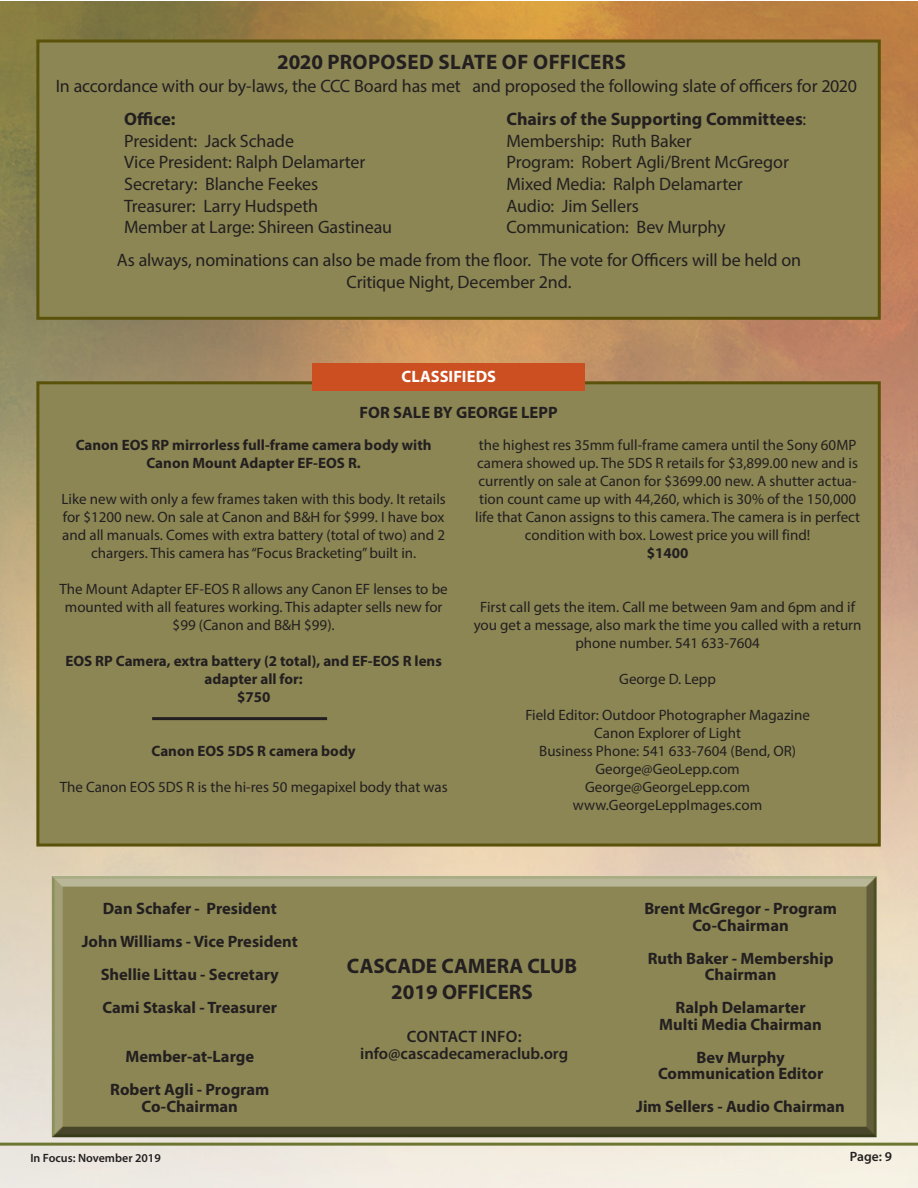
<style>
.page{position:relative;width:918px;height:1188px;background:#fff}
.page>*{position:absolute;margin:0;border:0;box-sizing:border-box;transform-origin:0 0}
.t1{font:700 21px "Myriad Pro";color:#231f20}
.t2{font:18px/21.6px "Myriad Pro";letter-spacing:-.01em;color:#231f20;text-align:center}
.t3{font:700 18px "Myriad Pro";color:#231f20}
.t4{font:700 16.5px "Myriad Pro";color:#231f20}
.t5{font:600 16.5px "Myriad Pro";color:#231f20}
.t6{font:600 16.5px "Myriad Pro";letter-spacing:.02em;color:#231f20}
.t7{font:700 16.5px "Myriad Pro";letter-spacing:.005em;color:#fff}
.t8{font:15px/18px "Myriad Pro";color:#231f20;text-align:center}
.t9{font:700 15px/18px "Myriad Pro";color:#231f20;text-align:center}
.t10{font:600 13.5px "Myriad Pro";color:#231f20}
.t11{font:600 12px "Myriad Pro";color:#231f20}
.s1{font-weight:400}
</style>
<div class="page">
<img style="left:0;top:1px;width:918px;height:1187px">
<hr style="left:0;top:1143px;width:918px;height:3px;background:#6d7630">
<div style="left:36px;top:40px;width:845px;height:280px;background:#8b8653;border:3px solid #5a520a"></div>
<div style="left:36px;top:381px;width:845px;height:466px;background:#8b8653;border:3px solid #5a520a"></div>
<div style="left:50px;top:874px;width:828px;height:263px;background:#231f20;opacity:.75"></div>
<div style="left:313px;top:363px;width:272px;height:28px;background:#cc4f22"></div>
<hr style="left:152px;top:717px;width:175px;height:3px;background:#231f20">
<p class="t1" style="left:277px;top:49px;width:350px">2020 PROPOSED SLATE OF OFFICERS</p>
<p class="t2" style="left:56px;top:74px;width:803px">In accordance with our by-laws, the CCC Board has met and proposed the following slate of officers for 2020</p>
<p class="t3" style="left:124px;top:107px;width:53px">Office:</p>
<p class="t2" style="left:124px;top:130px;width:171px">President: Jack Schade</p>
<p class="t2" style="left:124px;top:151px;width:243px">Vice President: Ralph Delamarter</p>
<p class="t2" style="left:124px;top:173px;width:195px">Secretary: Blanche Feekes</p>
<p class="t2" style="left:124px;top:195px;width:195px">Treasurer: Larry Hudspeth</p>
<p class="t2" style="left:124px;top:216px;width:269px">Member at Large: Shireen Gastineau</p>
<p class="t3" style="left:507px;top:107px;width:301px">Chairs of the Supporting Committees<span class="s1">:</span></p>
<p class="t2" style="left:507px;top:130px;width:187px">Membership: Ruth Baker</p>
<p class="t2" style="left:507px;top:151px;width:284px">Program: Robert Agli/Brent McGregor</p>
<p class="t2" style="left:507px;top:173px;width:238px">Mixed Media: Ralph Delamarter</p>
<p class="t2" style="left:507px;top:195px;width:134px">Audio: Jim Sellers</p>
<p class="t2" style="left:507px;top:216px;width:221px">Communication: Bev Murphy</p>
<p class="t2" style="left:117px;top:249px;width:686px">As always, nominations can also be made from the floor. The vote for Officers will be held on<br>Critique Night, December 2nd.</p>
<p class="t7" style="left:402px;top:366px;width:96px">CLASSIFIEDS</p>
<p class="t4" style="left:360px;top:401px;width:200px">FOR SALE BY GEORGE LEPP</p>
<p class="t9" style="left:76px;top:435px;width:357px">Canon EOS RP mirrorless full-frame camera body with<br>Canon Mount Adapter EF-EOS R.</p>
<p class="t8" style="left:62px;top:489px;width:386px">Like new with only a few frames taken with this body. It retails for $1200 new. On sale at Canon and B&amp;H for $999. I have box and all manuals. Comes with extra battery (total of two) and 2 chargers. This camera has “Focus Bracketing” built in.</p>
<p class="t8" style="left:60px;top:579px;width:390px">The Mount Adapter EF-EOS R allows any Canon EF lenses to be mounted with all features working. This adapter sells new for $99 (Canon and B&amp;H $99).</p>
<p class="t9" style="left:65px;top:651px;width:378px">EOS RP Camera, extra battery (2 total), and EF-EOS R lens adapter all for:</p>
<p class="t9" style="left:237px;top:687px;width:35px">$750</p>
<p class="t9" style="left:152px;top:741px;width:206px">Canon EOS 5DS R camera body</p>
<p class="t8" style="left:60px;top:777px;width:389px">The Canon EOS 5DS R is the hi-res 50 megapixel body that was</p>
<p class="t8" style="left:475px;top:435px;width:386px">the highest res 35mm full-frame camera until the Sony 60MP camera showed up. The 5DS R retails for $3,899.00 new and is currently on sale at Canon for $3699.00 new. A shutter actua&shy;tion count came up with 44,260, which is 30% of the 150,000 life that Canon assigns to this camera. The camera is in perfect condition with box. Lowest price you will find!</p>
<p class="t9" style="left:647px;top:543px;width:43px">$1400</p>
<p class="t8" style="left:474px;top:597px;width:389px">First call gets the item. Call me between 9am and 6pm and if you get a message, also mark the time you called with a return phone number. 541 633-7604</p>
<p class="t8" style="left:619px;top:669px;width:98px">George D. Lepp</p>
<p class="t8" style="left:525px;top:705px;width:286px">Field Editor: Outdoor Photographer Magazine</p>
<p class="t8" style="left:594px;top:723px;width:148px">Canon Explorer of Light</p>
<p class="t8" style="left:539px;top:741px;width:258px">Business Phone: 541 633-7604 (Bend, OR)</p>
<p class="t8" style="left:595px;top:759px;width:146px">George@GeoLepp.com</p>
<p class="t8" style="left:585px;top:777px;width:167px">George@GeorgeLepp.com</p>
<p class="t8" style="left:573px;top:795px;width:191px">www.GeorgeLeppImages.com</p>
<p class="t4" style="left:103px;top:897px;width:175px">Dan Schafer - President</p>
<p class="t4" style="left:82px;top:930px;width:218px">John Williams - Vice President</p>
<p class="t4" style="left:101px;top:963px;width:180px">Shellie Littau - Secretary</p>
<p class="t4" style="left:103px;top:996px;width:176px">Cami Staskal - Treasurer</p>
<p class="t4" style="left:125px;top:1046px;width:130px">Member-at-Large</p>
<p class="t4" style="left:110px;top:1079px;width:161px">Robert Agli - Program</p>
<p class="t4" style="left:142px;top:1095px;width:98px">Co-Chairman</p>
<p class="t1" style="left:347px;top:953px;width:232px">CASCADE CAMERA CLUB</p>
<p class="t1" style="left:391px;top:978px;width:143px">2019 OFFICERS</p>
<p class="t6" style="left:407px;top:1026px;width:116px">CONTACT INFO:</p>
<p class="t5" style="left:360px;top:1043px;width:210px">info@cascadecameraclub.org</p>
<p class="t4" style="left:644px;top:898px;width:194px">Brent McGregor - Program</p>
<p class="t4" style="left:692px;top:915px;width:98px">Co-Chairman</p>
<p class="t4" style="left:648px;top:948px;width:187px">Ruth Baker - Membership</p>
<p class="t4" style="left:705px;top:964px;width:73px">Chairman</p>
<p class="t4" style="left:676px;top:997px;width:131px">Ralph Delamarter</p>
<p class="t4" style="left:659px;top:1014px;width:164px">Multi Media Chairman</p>
<p class="t4" style="left:696px;top:1047px;width:90px">Bev Murphy</p>
<p class="t4" style="left:658px;top:1063px;width:167px">Communication Editor</p>
<p class="t4" style="left:636px;top:1096px;width:210px">Jim Sellers - Audio Chairman</p>
<p class="t11" style="left:30px;top:1150px;width:132px">In Focus: November 2019</p>
<p class="t10" style="left:850px;top:1148px;width:44px">Page: 9</p>
</div>
